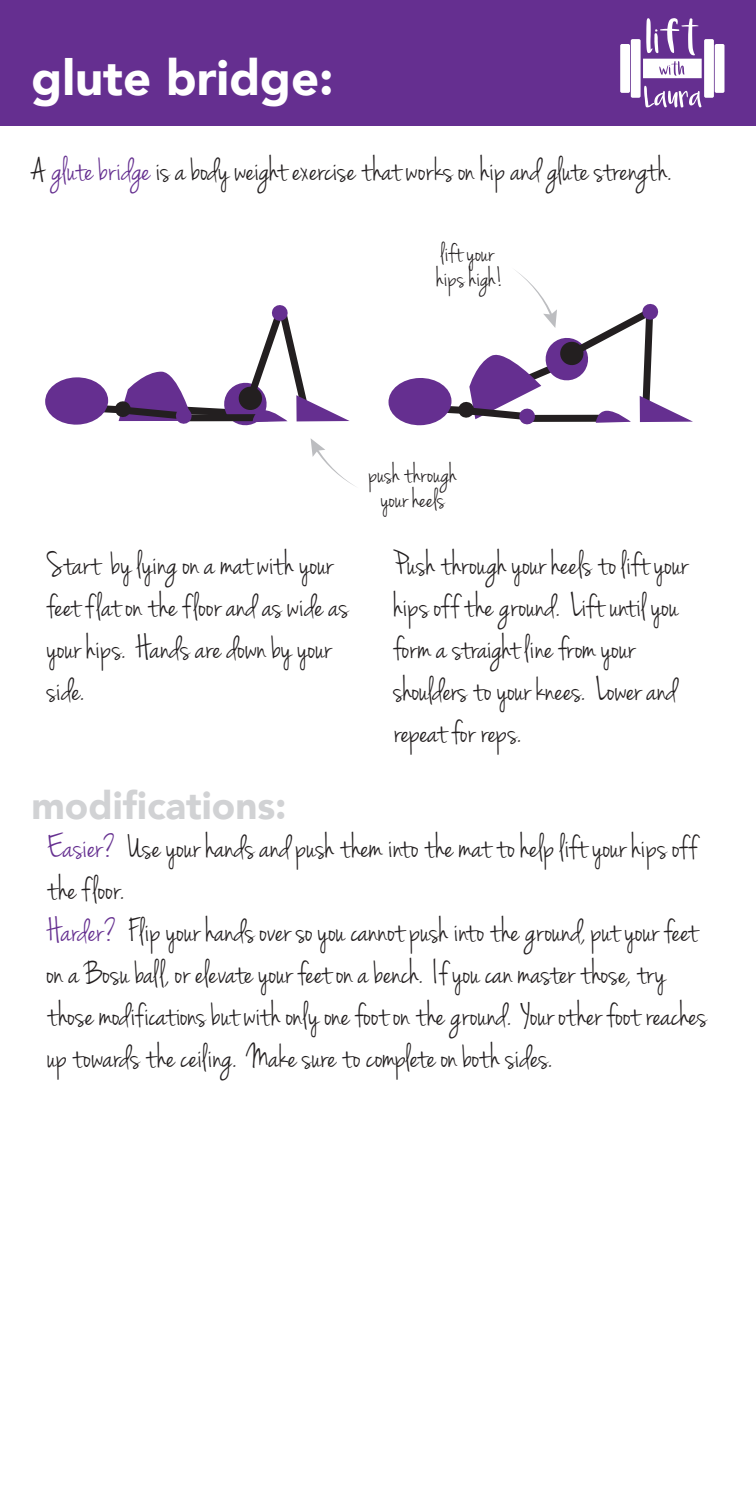
<style>
.page{position:relative;width:756px;height:1512px;background:#fff}
.page>*{position:absolute;margin:0;border:0;box-sizing:border-box;transform-origin:0 0}
.t1{font:900 49px "Avenir";color:#fff}
.t2{font:900 38.5px "Avenir";color:#d1d2d4}
.t3{font:35px/42px "Jenna Sue";color:#231f20}
.t4{font:28px/24.5px "Jenna Sue";color:#231f20}
.s1{color:#652f90}
</style>
<div class="page">
<div style="left:0;top:0;width:756px;height:126px;background:#652f90"></div>
<div style="left:704px;top:39px;width:10px;height:59px;background:#fff;border-radius:2px"></div>
<div style="left:631px;top:39px;width:10px;height:59px;background:#fff;border-radius:2px"></div>
<div style="left:715px;top:44px;width:9px;height:49px;background:#fff;border-radius:2px"></div>
<div style="left:620px;top:44px;width:10px;height:49px;background:#fff;border-radius:2px"></div>
<svg style="left:643px;top:18px;width:59px;height:60px"></svg>
<svg style="left:644px;top:86px;width:57px;height:21px"></svg>
<svg style="left:311px;top:439px;width:45px;height:48px"></svg>
<div style="left:45px;top:377px;width:64px;height:48px;background:#652f90;border-radius:50%"></div>
<svg style="left:90px;top:305px;width:260px;height:121px"></svg>
<div style="left:388px;top:377px;width:64px;height:49px;background:#652f90;border-radius:50%"></div>
<svg style="left:433px;top:270px;width:260px;height:155px"></svg>
<p class="t1" style="left:32px;top:35px;width:304px">glute bridge:</p>
<p class="t3" style="left:32px;top:151px;width:641px">A <span class="s1">glute bridge</span> is a body weight exercise that works on hip and glute strength.</p>
<p class="t4" style="left:437px;top:242px;width:68px">lift your hips high!</p>
<p class="t3" style="left:47px;top:545px;width:303px">Start by lying on a mat with your feet flat on the floor and as wide as your hips. Hands are down by your side.</p>
<p class="t2" style="left:32px;top:773px;width:257px">modifications:</p>
<p class="t4" style="left:369px;top:463px;width:89px;text-align:center">push through your heels</p>
<p class="t3" style="left:394px;top:545px;width:296px">Push through your heels to lift your hips off the ground. Lift until you form a straight line from your shoulders to your knees. Lower and repeat for reps.</p>
<p class="t3" style="left:47px;top:828px;width:661px"><span class="s1">Easier?</span> Use your hands and push them into the mat to help lift your hips off the floor.<br><span class="s1">Harder?</span> Flip your hands over so you cannot push into the ground, put your feet on a Bosu ball, or elevate your feet on a bench. If you can master those, try those modifications but with only one foot on the ground. Your other foot reaches up towards the ceiling. Make sure to complete on both sides.</p>
</div>
